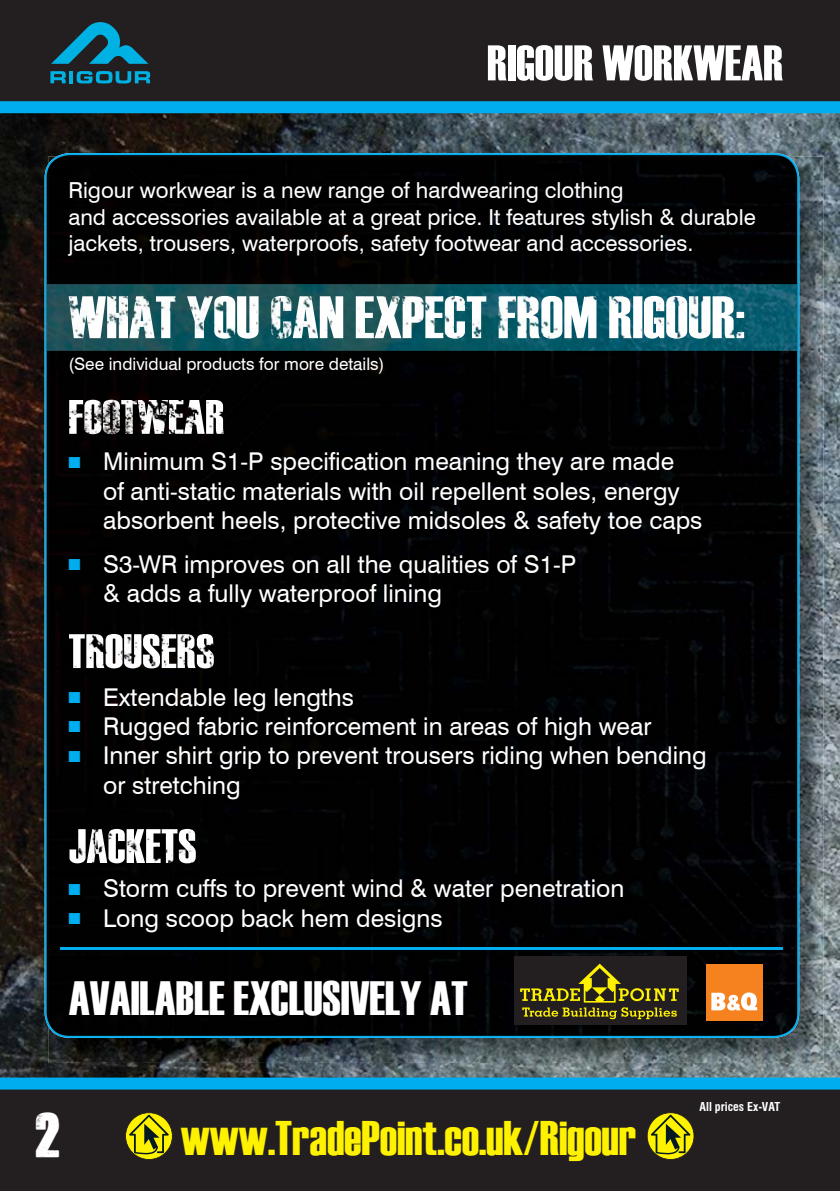
<style>
.page{position:relative;width:840px;height:1191px;background:#fff}
.page>*{position:absolute;margin:0;border:0;box-sizing:border-box;transform-origin:0 0}
.t1{font:50px "Haettenschweiler";color:#fff}
.t2{font:48.4px "Haettenschweiler";color:#fff200}
.t3{font:48px "Haettenschweiler";color:#fff}
.t4{font:44px "Dead Kansas";color:#fff}
.t5{font:24.6px/29.4px "Swiss 721 BT";color:#fff}
.t6{font:22px/26.4px "Swiss 721 BT";color:#fff}
.t7{font:17.2px "Swiss 721 BT";color:#fff}
.t8{font:700 condensed 12px "Swiss 721 BT";color:#fff}
.s1{color:#00aeef}
</style>
<div class="page">
<img style="left:0;top:113px;width:839px;height:964px">
<svg style="left:0;top:1077px;width:839px;height:114px;background:#1f2f37"></svg>
<svg style="left:0;top:0;width:839px;height:113px;background:#1f2e36"></svg>
<svg style="left:125px;top:1112px;width:48px;height:47px;background:#97920e"></svg>
<svg style="left:646px;top:1112px;width:48px;height:47px;background:#97920e"></svg>
<svg style="left:51px;top:22px;width:97px;height:42px;background:#15596e"></svg>
<svg style="left:50px;top:71px;width:16px;height:12px"></svg>
<hr style="left:69px;top:71px;width:4px;height:12px;background:#00b1e4">
<svg style="left:77px;top:71px;width:73px;height:12px"></svg>
<img style="left:753px;top:156px;width:70px;height:907px">
<img style="left:48px;top:1037px;width:705px;height:26px">
<div style="left:45px;top:153px;width:753px;height:884px;background:#010101"></div>
<div style="left:705px;top:964px;width:57px;height:57px;background:#f5821f"></div>
<svg style="left:711px;top:992px;width:45px;height:18px"></svg>
<div style="left:513px;top:956px;width:172px;height:68px;background:#231f20"></div>
<svg style="left:520px;top:963px;width:158px;height:56px"></svg>
<img style="left:47px;top:284px;width:749px;height:67px">
<hr style="left:796px;top:284px;width:1px;height:67px;background:#00afe8">
<hr style="left:46px;top:284px;width:1px;height:67px;background:#00afe8">
<hr style="left:60px;top:947px;width:722px;height:2px;background:#00aeef">
<img style="left:538px;top:296px;width:205px;height:43px">
<img style="left:69px;top:296px;width:469px;height:43px">
<img style="left:69px;top:400px;width:155px;height:34px">
<img style="left:69px;top:634px;width:145px;height:34px">
<img style="left:69px;top:829px;width:127px;height:34px">
<h1 class="t1" style="left:486px;top:36px;width:297px">RIGOUR WORKWEAR</h1>
<p class="t6" style="left:68px;top:177px;width:688px">Rigour workwear is a new range of hardwearing clothing<br>and accessories available at a great price. It features stylish &amp; durable jackets, trousers, waterproofs, safety footwear and accessories.</p>
<p class="t7" style="left:68px;top:354px;width:317px">(See individual products for more details)</p>
<p class="t5" style="left:103px;top:447px;width:600px;text-indent:-35px"><span class="s1">■</span> Minimum S1-P specification meaning they are made<br>of anti-static materials with oil repellent soles, energy absorbent heels, protective midsoles &amp; safety toe caps</p>
<p class="t5" style="left:103px;top:549px;width:474px;text-indent:-35px"><span class="s1">■</span> S3-WR improves on all the qualities of S1-P &amp; adds a fully waterproof lining</p>
<p class="t5" style="left:68px;top:682px;width:287px"><span class="s1">■</span> Extendable leg lengths</p>
<p class="t5" style="left:68px;top:711px;width:584px"><span class="s1">■</span> Rugged fabric reinforcement in areas of high wear</p>
<p class="t5" style="left:103px;top:740px;width:604px;text-indent:-35px"><span class="s1">■</span> Inner shirt grip to prevent trousers riding when bending or stretching</p>
<p class="t5" style="left:68px;top:873px;width:557px"><span class="s1">■</span> Storm cuffs to prevent wind &amp; water penetration</p>
<p class="t5" style="left:68px;top:903px;width:375px"><span class="s1">■</span> Long scoop back hem designs</p>
<h3 class="t3" style="left:69px;top:973px;width:400px">AVAILABLE EXCLUSIVELY AT</h3>
<h3 class="t4" style="left:34px;top:1109px;width:28px">2</h3>
<h2 class="t2" style="left:181px;top:1112px;width:456px">www.TradePoint.co.uk/Rigour</h2>
<p class="t8" style="left:699px;top:1099px;width:82px">All prices Ex-VAT</p>
</div>
